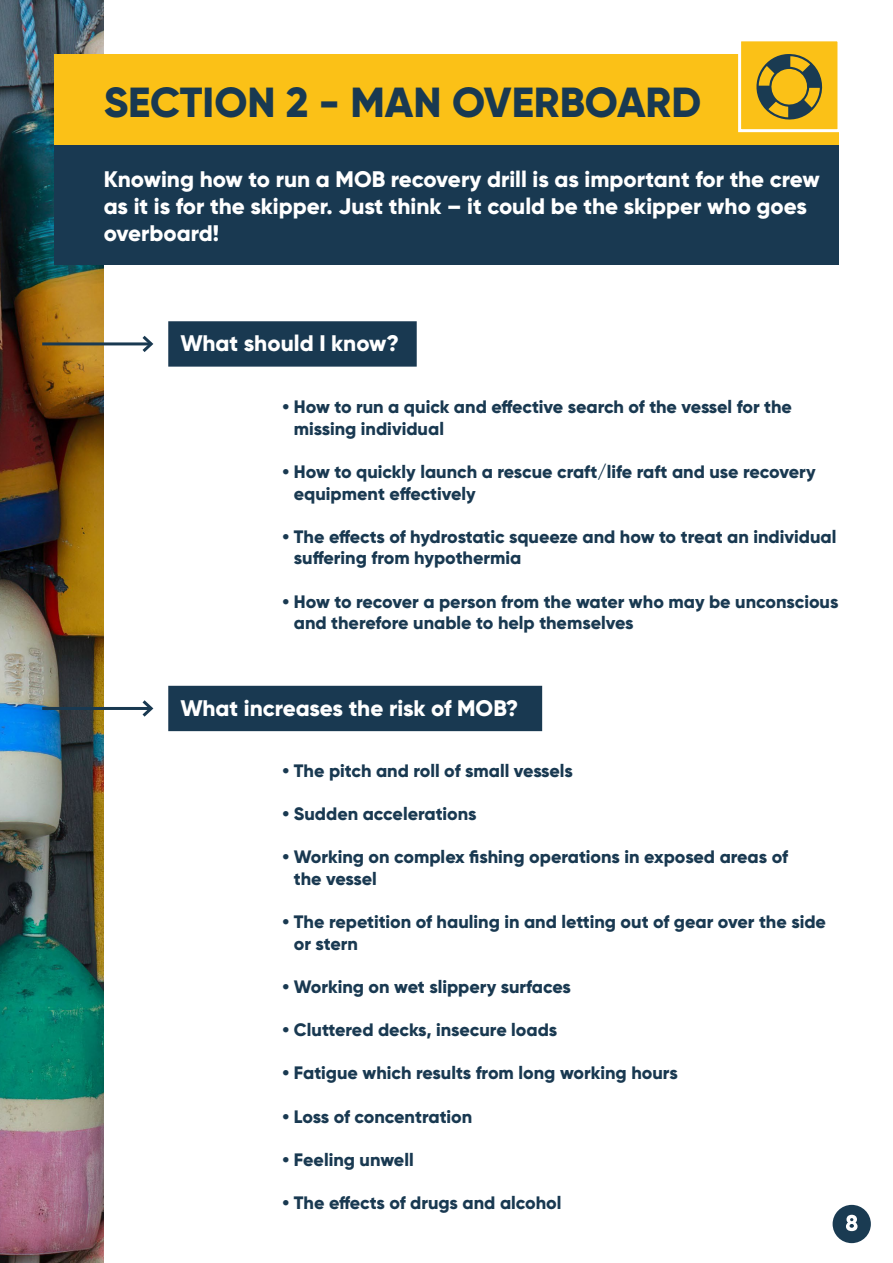
<style>
.page{position:relative;width:893px;height:1263px;background:#fff}
.page>*{position:absolute;margin:0;border:0;box-sizing:border-box;transform-origin:0 0}
.t1{font:800 42px "Gilroy";color:#193951}
.t2{font:800 22.5px/27px "Gilroy";color:#fff}
.t3{font:800 18px/21.6px "Gilroy";color:#193951}
</style>
<div class="page">
<div style="left:833px;top:1205px;width:38px;height:38px;background:#1a3b52;border-radius:50%"></div>
<img style="left:0;top:0;width:104px;height:1263px">
<div style="left:54px;top:54px;width:785px;height:91px;background:#fbc117"></div>
<div style="left:54px;top:145px;width:785px;height:120px;background:#193951"></div>
<svg style="left:846px;top:1215px;width:11px;height:16px"></svg>
<hr style="left:42px;top:342px;width:109px;height:3px;background:#193951">
<svg style="left:139px;top:335px;width:15px;height:17px"></svg>
<div style="left:168px;top:321px;width:249px;height:46px;background:#193951;border:3px solid #193951"></div>
<hr style="left:42px;top:707px;width:109px;height:3px;background:#193951">
<svg style="left:142px;top:700px;width:12px;height:17px"></svg>
<div style="left:168px;top:686px;width:374px;height:45px;background:#193951"></div>
<div style="left:738px;top:38px;width:102px;height:94px;background:#fbc117;border:3px solid #fff"></div>
<svg style="left:756px;top:54px;width:67px;height:66px"></svg>
<h1 class="t1" style="left:104px;top:76px;width:599px">SECTION 2 - MAN OVERBOARD</h1>
<p class="t2" style="left:104px;top:165px;width:718px">Knowing how to run a MOB recovery drill is as important for the crew as it is for the skipper. Just think – it could be the skipper who goes overboard!</p>
<p class="t2" style="left:180px;top:330px;width:220px">What should I know?</p>
<p class="t3" style="left:294px;top:396px;width:500px;text-indent:-11px">• How to run a quick and effective search of the vessel for the missing individual</p>
<p class="t3" style="left:294px;top:461px;width:523px;text-indent:-11px">• How to quickly launch a rescue craft/life raft and use recovery equipment effectively</p>
<p class="t3" style="left:294px;top:526px;width:544px;text-indent:-11px">• The effects of hydrostatic squeeze and how to treat an individual suffering from hypothermia</p>
<p class="t3" style="left:294px;top:590px;width:546px;text-indent:-11px">• How to recover a person from the water who may be unconscious and therefore unable to help themselves</p>
<p class="t2" style="left:180px;top:694px;width:340px">What increases the risk of MOB?</p>
<p class="t3" style="left:283px;top:760px;width:292px">• The pitch and roll of small vessels</p>
<p class="t3" style="left:283px;top:803px;width:196px">• Sudden accelerations</p>
<p class="t3" style="left:294px;top:846px;width:496px;text-indent:-11px">• Working on complex fishing operations in exposed areas of the vessel</p>
<p class="t3" style="left:294px;top:911px;width:534px;text-indent:-11px">• The repetition of hauling in and letting out of gear over the side or stern</p>
<p class="t3" style="left:283px;top:976px;width:290px">• Working on wet slippery surfaces</p>
<p class="t3" style="left:283px;top:1019px;width:276px">• Cluttered decks, insecure loads</p>
<p class="t3" style="left:283px;top:1062px;width:397px">• Fatigue which results from long working hours</p>
<p class="t3" style="left:283px;top:1105px;width:191px">• Loss of concentration</p>
<p class="t3" style="left:283px;top:1148px;width:133px">• Feeling unwell</p>
<p class="t3" style="left:283px;top:1192px;width:281px">• The effects of drugs and alcohol</p>
</div>
